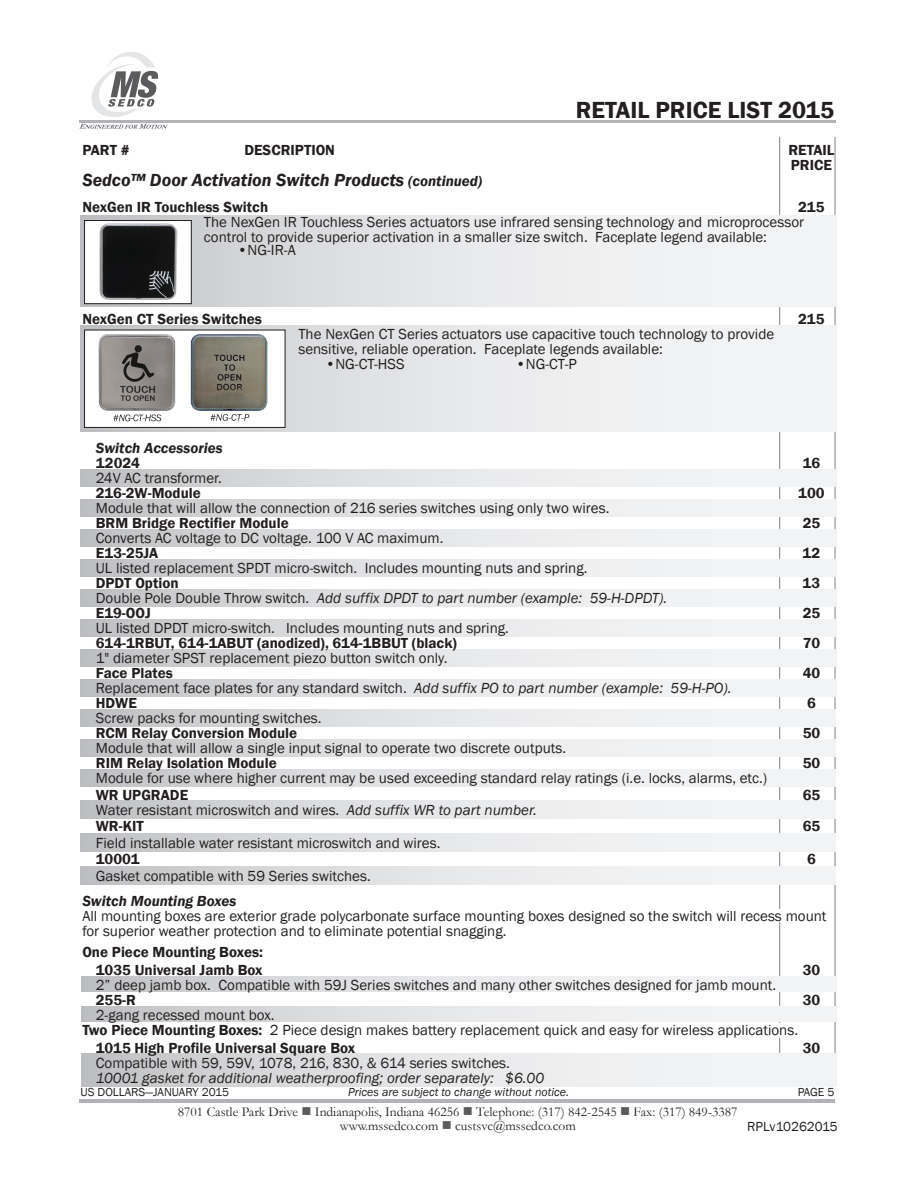
<style>
.page{position:relative;width:918px;height:1188px;background:#fff}
.page>*{position:absolute;margin:0;border:0;box-sizing:border-box;transform-origin:0 0}
.t1{font:600 24px "Franklin Gothic";color:#231f20}
.t2{font:italic 600 18px "Franklin Gothic";color:#231f20}
.t3{font:15px/15px "Franklin Gothic";color:#231f20}
.t4{font:600 15px/15px "Franklin Gothic";color:#231f20}
.t5{font:italic 15px/15px "Franklin Gothic";color:#231f20}
.t6{font:italic 600 15px "Franklin Gothic";color:#231f20}
.t7{font:13.5px/13.5px "Garamond";color:#231f20;text-align:center}
.t8{font:13.5px "Franklin Gothic";color:#231f20}
.t9{font:italic 12px "Franklin Gothic";color:#231f20}
.t10{font:12px "Franklin Gothic";color:#231f20}
.s1{font-size:15px}
.s2{font-style:normal}
.s3{font-weight:600;font-style:normal}
.s4{font-style:italic}
.s5{font-weight:600}
.s6{color:#5b5b5e}
</style>
<div class="page">
<hr style="left:835px;top:137px;width:1px;height:942px;background:#808285">
<hr style="left:779px;top:137px;width:1px;height:942px;background:#808285">
<svg style="left:81px;top:325px;width:755px;height:106px"></svg>
<div style="left:84px;top:330px;width:201px;height:98px;background:#fff;border:1px solid #231f20"></div>
<div style="left:81px;top:216px;width:755px;height:91px;background:linear-gradient(to right,#c0c1c3,#fff)"></div>
<div style="left:84px;top:220px;width:108px;height:84px;background:#fff;border:1px solid #231f20"></div>
<div style="left:80px;top:470px;width:756px;height:16px;background:linear-gradient(to right,#c8c9cb,#fcfdfe)"></div>
<div style="left:80px;top:500px;width:756px;height:16px;background:linear-gradient(to right,#c8c9cb,#fcfdfe)"></div>
<div style="left:80px;top:530px;width:756px;height:16px;background:linear-gradient(to right,#c8c9cb,#fcfdfe)"></div>
<hr style="left:79px;top:120px;width:756px;height:3px;background:#b2b3b7">
<hr style="left:79px;top:1100px;width:756px;height:3px;background:#b2b3b7">
<svg style="left:79px;top:52px;width:89px;height:77px"></svg>
<div style="left:80px;top:709px;width:756px;height:18px;background:linear-gradient(to right,#c8c9cb,#fcfdfe)"></div>
<div style="left:80px;top:801px;width:756px;height:17px;background:linear-gradient(to right,#c8c9cb,#fcfdfe)"></div>
<div style="left:80px;top:867px;width:756px;height:17px;background:linear-gradient(to right,#c8c9cb,#fcfdfe)"></div>
<div style="left:80px;top:834px;width:756px;height:17px;background:linear-gradient(to right,#c8c9cb,#fcfdfe)"></div>
<div style="left:80px;top:739px;width:756px;height:18px;background:linear-gradient(to right,#c8c9cb,#fcfdfe)"></div>
<div style="left:80px;top:769px;width:756px;height:18px;background:linear-gradient(to right,#c8c9cb,#fcfdfe)"></div>
<div style="left:80px;top:679px;width:756px;height:17px;background:linear-gradient(to right,#c8c9cb,#fcfdfe)"></div>
<div style="left:80px;top:650px;width:756px;height:16px;background:linear-gradient(to right,#c8c9cb,#fcfdfe)"></div>
<div style="left:80px;top:560px;width:756px;height:16px;background:linear-gradient(to right,#c8c9cb,#fcfdfe)"></div>
<div style="left:80px;top:590px;width:756px;height:16px;background:linear-gradient(to right,#c8c9cb,#fcfdfe)"></div>
<div style="left:80px;top:620px;width:756px;height:16px;background:linear-gradient(to right,#c8c9cb,#fcfdfe)"></div>
<svg style="left:82px;top:1007px;width:754px;height:15px"></svg>
<svg style="left:82px;top:977px;width:754px;height:15px"></svg>
<div style="left:82px;top:1054px;width:754px;height:32px;background:linear-gradient(to right,#c8c9cb,#fcfdfe)"></div>
<div style="left:761px;top:910px;width:33px;height:12px;background:#fff"></div>
<div style="left:765px;top:1023px;width:33px;height:15px;background:#fff"></div>
<img style="left:99px;top:223px;width:78px;height:77px">
<img style="left:99px;top:334px;width:76px;height:77px">
<img style="left:191px;top:334px;width:76px;height:77px">
<svg style="left:210px;top:414px;width:39px;height:7px"></svg>
<svg style="left:113px;top:414px;width:48px;height:7px"></svg>
<h1 class="t1" style="left:576px;top:95px;width:260px">RETAIL PRICE LIST 2015</h1>
<p class="t4" style="left:82px;top:142px;width:49px">PART #</p>
<p class="t4" style="left:244px;top:142px;width:92px">DESCRIPTION</p>
<p class="t4" style="left:788px;top:142px;width:48px">RETAIL<br>PRICE</p>
<p class="t2" style="left:82px;top:168px;width:401px">Sedco™ Door Activation Switch Products <span class="s1">(continued)</span></p>
<p class="t4" style="left:82px;top:200px;width:187px">NexGen IR Touchless Switch</p>
<p class="t4" style="left:798px;top:200px;width:28px">215</p>
<p class="t3" style="left:204px;top:215px;width:602px">The NexGen IR Touchless Series actuators use infrared sensing technology and microprocessor control to provide superior activation in a smaller size switch. Faceplate legend available:</p>
<p class="t3" style="left:238px;top:243px;width:60px">•NG-IR-A</p>
<p class="t4" style="left:82px;top:312px;width:181px">NexGen CT Series Switches</p>
<p class="t4" style="left:798px;top:312px;width:28px">215</p>
<p class="t3" style="left:298px;top:327px;width:477px">The NexGen CT Series actuators use capacitive touch technology to provide sensitive, reliable operation. Faceplate legends available:</p>
<p class="t3" style="left:325px;top:357px;width:81px">•NG-CT-HSS</p>
<p class="t3" style="left:516px;top:357px;width:62px">•NG-CT-P</p>
<p class="t6" style="left:96px;top:439px;width:128px">Switch Accessories</p>
<p class="t4" style="left:96px;top:456px;width:46px">12024</p>
<p class="t4" style="left:803px;top:456px;width:19px">16</p>
<p class="t3" style="left:96px;top:471px;width:128px">24V AC transformer.</p>
<p class="t4" style="left:96px;top:486px;width:107px">216-2W-Module</p>
<p class="t4" style="left:798px;top:486px;width:28px">100</p>
<p class="t3" style="left:96px;top:501px;width:515px">Module that will allow the connection of 216 series switches using only two wires.</p>
<p class="t4" style="left:96px;top:516px;width:194px">BRM Bridge Rectifier Module</p>
<p class="t4" style="left:803px;top:516px;width:19px">25</p>
<p class="t3" style="left:96px;top:531px;width:349px">Converts AC voltage to DC voltage. 100 V AC maximum.</p>
<p class="t4" style="left:96px;top:546px;width:64px">E13-25JA</p>
<p class="t4" style="left:802px;top:546px;width:19px">12</p>
<p class="t3" style="left:96px;top:561px;width:493px">UL listed replacement SPDT micro-switch. Includes mounting nuts and spring.</p>
<p class="t4" style="left:96px;top:576px;width:84px">DPDT Option</p>
<p class="t4" style="left:802px;top:576px;width:19px">13</p>
<p class="t5" style="left:96px;top:591px;width:573px"><span class="s2">Double Pole Double Throw switch.</span> Add suffix DPDT to part number (example: 59-H-DPDT).<br><span class="s3">E19-OOJ</span></p>
<p class="t4" style="left:803px;top:606px;width:19px">25</p>
<p class="t3" style="left:96px;top:621px;width:415px">UL listed DPDT micro-switch. Includes mounting nuts and spring.</p>
<p class="t4" style="left:96px;top:636px;width:363px">614-1RBUT, 614-1ABUT (anodized), 614-1BBUT (black)</p>
<p class="t4" style="left:803px;top:636px;width:19px">70</p>
<p class="t3" style="left:96px;top:651px;width:353px">1" diameter SPST replacement piezo button switch only.</p>
<p class="t4" style="left:96px;top:666px;width:78px">Face Plates</p>
<p class="t4" style="left:803px;top:666px;width:19px">40</p>
<p class="t3" style="left:96px;top:681px;width:637px">Replacement face plates for any standard switch. <span class="s4">Add suffix PO to part number (example: 59-H-PO).<br></span><span class="s5">HDWE</span></p>
<p class="t4" style="left:807px;top:696px;width:10px">6</p>
<p class="t3" style="left:96px;top:711px;width:227px">Screw packs for mounting switches.</p>
<p class="t4" style="left:96px;top:726px;width:203px">RCM Relay Conversion Module</p>
<p class="t4" style="left:803px;top:726px;width:19px">50</p>
<p class="t3" style="left:96px;top:741px;width:472px">Module that will allow a single input signal to operate two discrete outputs.</p>
<p class="t4" style="left:96px;top:756px;width:182px">RIM Relay Isolation Module</p>
<p class="t4" style="left:803px;top:756px;width:19px">50</p>
<p class="t3" style="left:96px;top:771px;width:673px">Module for use where higher current may be used exceeding standard relay ratings (i.e. locks, alarms, etc.)</p>
<p class="t4" style="left:96px;top:788px;width:94px">WR UPGRADE</p>
<p class="t4" style="left:803px;top:788px;width:19px">65</p>
<p class="t3" style="left:96px;top:802px;width:443px;line-height:16.5px">Water resistant microswitch and wires. <span class="s4">Add suffix WR to part number.<br></span><span class="s5">WR-KIT</span></p>
<p class="t4" style="left:803px;top:819px;width:19px">65</p>
<p class="t3" style="left:96px;top:836px;width:346px">Field installable water resistant microswitch and wires.</p>
<p class="t4" style="left:96px;top:852px;width:45px">10001</p>
<p class="t4" style="left:807px;top:852px;width:10px">6</p>
<p class="t3" style="left:96px;top:869px;width:276px">Gasket compatible with 59 Series switches.</p>
<p class="t6" style="left:82px;top:892px;width:156px">Switch Mounting Boxes</p>
<p class="t3" style="left:82px;top:909px;width:746px">All mounting boxes are exterior grade polycarbonate surface mounting boxes designed so the switch will recess mount for superior weather protection and to eliminate potential snagging.</p>
<p class="t4" style="left:82px;top:944px;width:182px;line-height:18px;text-align:right">One Piece Mounting Boxes:<br>1035 Universal Jamb Box</p>
<p class="t4" style="left:803px;top:963px;width:19px">30</p>
<p class="t3" style="left:96px;top:978px;width:682px">2” deep jamb box. Compatible with 59J Series switches and many other switches designed for jamb mount.</p>
<p class="t4" style="left:96px;top:993px;width:42px">255-R</p>
<p class="t4" style="left:803px;top:993px;width:19px">30</p>
<p class="t3" style="left:82px;top:1008px;width:717px;text-indent:14px">2-gang recessed mount box.<br><span class="s5">Two Piece Mounting Boxes:</span> 2 Piece design makes battery replacement quick and easy for wireless applications.</p>
<p class="t4" style="left:96px;top:1041px;width:261px">1015 High Profile Universal Square Box</p>
<p class="t4" style="left:803px;top:1041px;width:19px">30</p>
<p class="t3" style="left:96px;top:1056px;width:416px">Compatible with 59, 59V, 1078, 216, 830, &amp; 614 series switches.</p>
<p class="t5" style="left:96px;top:1071px;width:450px">10001 gasket for additional weatherproofing; order separately: $6.00</p>
<p class="t8" style="left:747px;top:1118px;width:92px">RPLv10262015</p>
<p class="t10" style="left:81px;top:1085px;width:150px">US DOLLARS—JANUARY 2015</p>
<p class="t9" style="left:348px;top:1085px;width:222px">Prices are subject to change without notice.</p>
<p class="t10" style="left:798px;top:1085px;width:38px">PAGE 5</p>
<p class="t7" style="left:178px;top:1105px;width:561px">8701 Castle Park Drive <span class="s6">■</span> Indianapolis, Indiana 46256 <span class="s6">■</span> Telephone: (317) 842-2545 <span class="s6">■</span> Fax: (317) 849-3387 www.mssedco.com <span class="s6">■</span> custsvc@mssedco.com</p>
</div>
